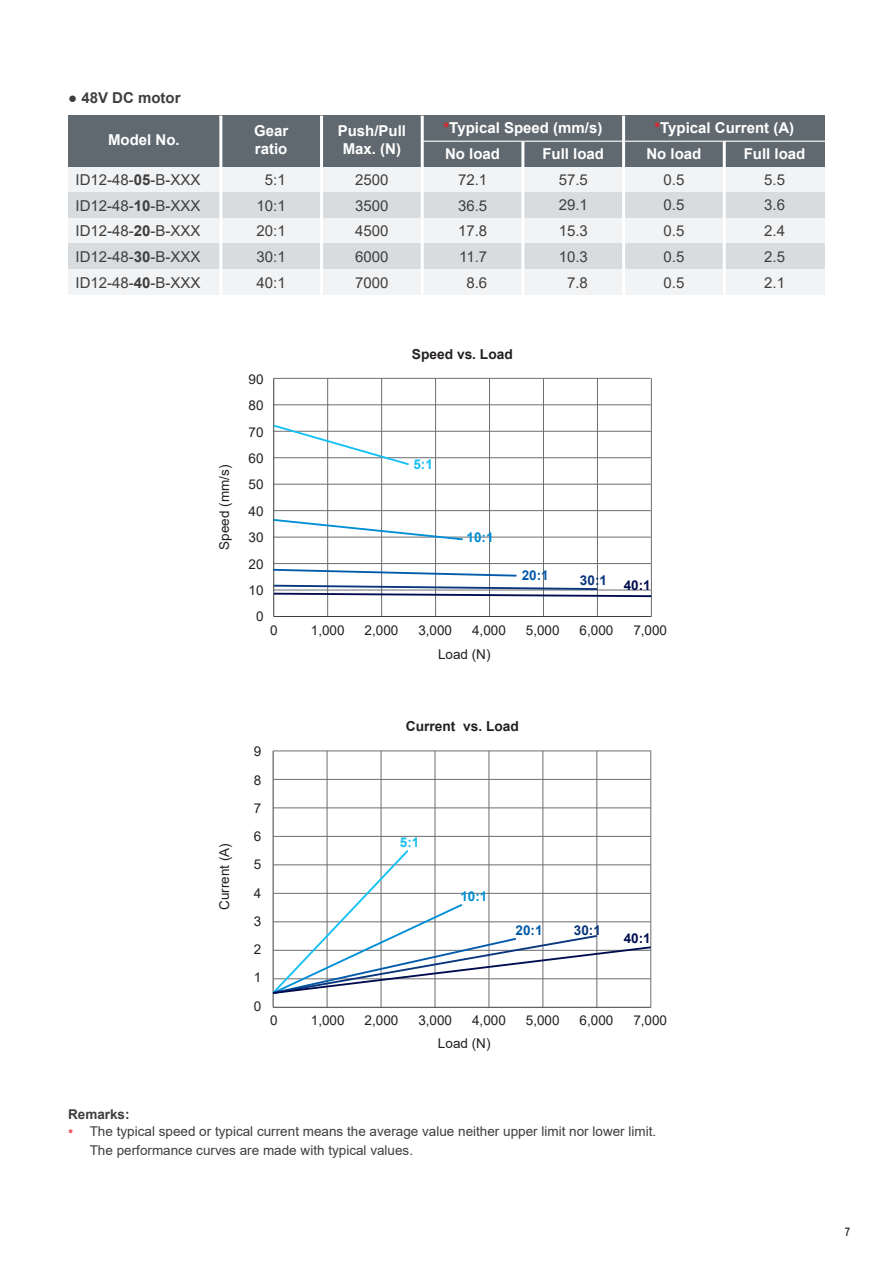
<style>
.page{position:relative;width:893px;height:1263px;background:#fff}
.page>*{position:absolute;margin:0;border:0;box-sizing:border-box;transform-origin:0 0}
.t1{font:15px/25.5px "Arial";color:#3e3e3f}
.t2{font:700 15px/18px "Arial";color:#fff}
.t3{font:700 15px "Arial";color:#3e3e3f}
.t4{font:700 13.8px "Arial";color:#231f20}
.t5{font:13.5px/17px "Arial";color:#3e3e3f}
.t6{font:13.5px/26.4px "Arial";color:#231f20;text-align:justify}
.t7{font:700 13.5px "Arial";color:#008fd5}
.t8{font:700 13.5px "Arial";color:#015aaa}
.t9{font:700 13.5px "Arial";color:#010d4f}
.t10{font:700 13.5px "Arial";color:#08357c}
.t11{font:700 13.5px "Arial";color:#15c0f2}
.t12{font:700 12px "Arial Narrow";color:#3e3e3f}
.s1{font-weight:700}
.s2{color:#ee1d23}
</style>
<div class="page">
<hr style="left:327px;top:751px;width:1px;height:256px;background:#6c6d70">
<hr style="left:273px;top:751px;width:1px;height:256px;background:#3e3e3f">
<hr style="left:381px;top:751px;width:1px;height:256px;background:#6c6d70">
<hr style="left:489px;top:751px;width:1px;height:256px;background:#6c6d70">
<hr style="left:435px;top:751px;width:1px;height:256px;background:#6c6d70">
<hr style="left:543px;top:751px;width:1px;height:256px;background:#6c6d70">
<hr style="left:650px;top:751px;width:1px;height:256px;background:#6c6d70">
<hr style="left:597px;top:751px;width:1px;height:256px;background:#6c6d70">
<hr style="left:273px;top:751px;width:378px;height:1px;background:#6c6d70">
<hr style="left:273px;top:808px;width:378px;height:1px;background:#6c6d70">
<hr style="left:273px;top:836px;width:378px;height:1px;background:#6c6d70">
<hr style="left:273px;top:1007px;width:378px;height:1px;background:#3e3e3f">
<hr style="left:273px;top:779px;width:378px;height:1px;background:#6c6d70">
<hr style="left:274px;top:405px;width:377px;height:1px;background:#6c6d70">
<hr style="left:274px;top:431px;width:377px;height:1px;background:#6c6d70">
<hr style="left:274px;top:457px;width:377px;height:1px;background:#6c6d70">
<hr style="left:274px;top:484px;width:377px;height:1px;background:#6c6d70">
<hr style="left:274px;top:537px;width:377px;height:1px;background:#6c6d70">
<hr style="left:274px;top:563px;width:377px;height:1px;background:#6c6d70">
<hr style="left:327px;top:378px;width:1px;height:238px;background:#6c6d70">
<hr style="left:381px;top:378px;width:1px;height:238px;background:#6c6d70">
<hr style="left:489px;top:378px;width:1px;height:238px;background:#6c6d70">
<hr style="left:543px;top:378px;width:1px;height:238px;background:#6c6d70">
<hr style="left:435px;top:378px;width:1px;height:238px;background:#6c6d70">
<hr style="left:597px;top:378px;width:1px;height:238px;background:#6c6d70">
<hr style="left:651px;top:378px;width:1px;height:238px;background:#6c6d70">
<hr style="left:273px;top:378px;width:1px;height:238px;background:#3e3e3f">
<hr style="left:274px;top:378px;width:377px;height:1px;background:#6c6d70">
<hr style="left:274px;top:616px;width:377px;height:1px;background:#3e3e3f">
<hr style="left:274px;top:510px;width:377px;height:1px;background:#6c6d70">
<svg style="left:273px;top:423px;width:138px;height:44px"></svg>
<svg style="left:273px;top:518px;width:192px;height:23px"></svg>
<svg style="left:273px;top:568px;width:244px;height:10px"></svg>
<svg style="left:273px;top:584px;width:379px;height:14px"></svg>
<svg style="left:272px;top:848px;width:380px;height:148px"></svg>
<div style="left:68px;top:166px;width:757px;height:129px;background:#f2f3f4"></div>
<div style="left:68px;top:192px;width:757px;height:26px;background:#d9dcde"></div>
<div style="left:68px;top:116px;width:757px;height:51px;background:#5f696f"></div>
<hr style="left:422px;top:141px;width:403px;height:1px;background:#fff">
<div style="left:68px;top:243px;width:757px;height:26px;background:#d9dcde"></div>
<hr style="left:219px;top:116px;width:3px;height:179px;background:#fff">
<hr style="left:723px;top:141px;width:3px;height:154px;background:#fff">
<hr style="left:622px;top:116px;width:3px;height:181px;background:#fff">
<hr style="left:521px;top:142px;width:3px;height:153px;background:#fff">
<hr style="left:421px;top:116px;width:3px;height:179px;background:#fff">
<hr style="left:320px;top:116px;width:3px;height:181px;background:#fff">
<p class="t3" style="left:68px;top:87px;width:114px">● 48V DC motor</p>
<p class="t2" style="left:108px;top:131px;width:73px">Model No.</p>
<p class="t2" style="left:254px;top:122px;width:36px">Gear ratio</p>
<p class="t1" style="left:76px;top:167px;width:127px">ID12-48-<span class="s1">05</span>-B-XXX</p>
<p class="t1" style="left:76px;top:192px;width:127px">ID12-48-<span class="s1">10</span>-B-XXX<br>ID12-48-<span class="s1">20</span>-B-XXX</p>
<p class="t1" style="left:265px;top:167px;width:22px">5:1</p>
<p class="t1" style="left:257px;top:192px;width:31px">10:1<br>20:1</p>
<p class="t2" style="left:338px;top:122px;width:70px;text-align:center">Push/Pull<br>Max. (N)</p>
<p class="t1" style="left:355px;top:167px;width:35px">2500</p>
<p class="t1" style="left:355px;top:192px;width:35px">3500<br>4500</p>
<p class="t2" style="left:443px;top:119px;width:160px"><span class="s2">*</span>Typical Speed (mm/s)</p>
<p class="t2" style="left:654px;top:119px;width:141px"><span class="s2">*</span>Typical Current (A)</p>
<p class="t2" style="left:445px;top:145px;width:57px">No load</p>
<p class="t2" style="left:542px;top:145px;width:63px">Full load</p>
<p class="t1" style="left:559px;top:192px;width:31px">29.1<br>15.3</p>
<p class="t1" style="left:458px;top:167px;width:31px">72.1</p>
<p class="t1" style="left:559px;top:167px;width:31px">57.5</p>
<p class="t1" style="left:458px;top:192px;width:31px">36.5<br>17.8</p>
<p class="t2" style="left:646px;top:145px;width:57px">No load</p>
<p class="t1" style="left:663px;top:167px;width:22px">0.5</p>
<p class="t1" style="left:663px;top:192px;width:22px">0.5<br>0.5</p>
<p class="t2" style="left:744px;top:145px;width:63px">Full load</p>
<p class="t1" style="left:764px;top:192px;width:22px">3.6<br>2.4</p>
<p class="t1" style="left:764px;top:167px;width:22px">5.5</p>
<p class="t1" style="left:76px;top:244px;width:127px">ID12-48-<span class="s1">30</span>-B-XXX</p>
<p class="t1" style="left:257px;top:244px;width:31px">30:1</p>
<p class="t1" style="left:355px;top:244px;width:35px">6000</p>
<p class="t1" style="left:459px;top:244px;width:30px">11.7</p>
<p class="t1" style="left:559px;top:244px;width:31px">10.3</p>
<p class="t1" style="left:663px;top:244px;width:22px">0.5</p>
<p class="t1" style="left:764px;top:244px;width:22px">2.5</p>
<p class="t1" style="left:76px;top:269px;width:127px">ID12-48-<span class="s1">40</span>-B-XXX</p>
<p class="t1" style="left:257px;top:269px;width:31px">40:1</p>
<p class="t1" style="left:355px;top:269px;width:35px">7000</p>
<p class="t1" style="left:466px;top:269px;width:22px">8.6</p>
<p class="t1" style="left:567px;top:269px;width:22px">7.8</p>
<p class="t1" style="left:663px;top:269px;width:22px">0.5</p>
<p class="t1" style="left:764px;top:269px;width:22px">2.1</p>
<p class="t4" style="left:412px;top:344px;width:102px">Speed vs. Load</p>
<p class="t6" style="left:249px;top:366px;width:17px">90</p>
<p class="t6" style="left:249px;top:392px;width:17px">80</p>
<p class="t6" style="left:211px;top:550px;width:86px;rotate:-90deg">Speed (mm/s)</p>
<p class="t6" style="left:249px;top:419px;width:17px;text-align:center">70<br>60<br>50<br>40<br>30<br>20<br>10<br>0</p>
<p class="t11" style="left:413px;top:455px;width:21px">5:1</p>
<p class="t7" style="left:466px;top:528px;width:29px">10:1</p>
<p class="t8" style="left:522px;top:566px;width:29px">20:1</p>
<p class="t10" style="left:580px;top:571px;width:29px">30:1</p>
<p class="t9" style="left:624px;top:576px;width:29px">40:1</p>
<p class="t6" style="left:270px;top:617px;width:9px">0</p>
<p class="t6" style="left:311px;top:617px;width:35px">1,000</p>
<p class="t6" style="left:365px;top:617px;width:35px">2,000</p>
<p class="t6" style="left:418px;top:617px;width:35px">3,000</p>
<p class="t6" style="left:472px;top:617px;width:35px">4,000</p>
<p class="t6" style="left:526px;top:617px;width:35px">5,000</p>
<p class="t6" style="left:580px;top:617px;width:35px">6,000</p>
<p class="t6" style="left:633px;top:617px;width:35px">7,000</p>
<p class="t6" style="left:438px;top:641px;width:54px">Load (N)</p>
<p class="t6" style="left:211px;top:910px;width:68px;rotate:-90deg">Current (A)</p>
<p class="t6" style="left:254px;top:737px;width:9px;line-height:28.2px">9<br>8<br>7<br>6<br>5<br>4</p>
<p class="t6" style="left:254px;top:908px;width:9px">3</p>
<p class="t6" style="left:254px;top:935px;width:9px;line-height:28.5px">2<br>1<br>0</p>
<p class="t4" style="left:406px;top:717px;width:115px">Current vs. Load</p>
<p class="t11" style="left:400px;top:832px;width:21px">5:1</p>
<p class="t7" style="left:460px;top:887px;width:29px">10:1</p>
<p class="t8" style="left:516px;top:920px;width:29px">20:1</p>
<p class="t10" style="left:574px;top:920px;width:29px">30:1</p>
<p class="t9" style="left:624px;top:929px;width:29px">40:1</p>
<p class="t6" style="left:270px;top:1007px;width:9px">0</p>
<p class="t6" style="left:311px;top:1007px;width:35px">1,000</p>
<p class="t6" style="left:365px;top:1007px;width:35px">2,000</p>
<p class="t6" style="left:418px;top:1007px;width:35px">3,000</p>
<p class="t6" style="left:472px;top:1007px;width:35px">4,000</p>
<p class="t6" style="left:526px;top:1007px;width:35px">5,000</p>
<p class="t6" style="left:580px;top:1007px;width:35px">6,000</p>
<p class="t6" style="left:633px;top:1007px;width:35px">7,000</p>
<p class="t6" style="left:438px;top:1030px;width:54px">Load (N)</p>
<p class="t5" style="left:68px;top:1106px;width:590px"><span class="s1">Remarks:<br></span><span class="s2">*</span> The typical speed or typical current means the average value neither upper limit nor lower limit.</p>
<p class="t5" style="left:90px;top:1142px;width:325px">The performance curves are made with typical values.</p>
<p class="t12" style="left:845px;top:1223px;width:7px">7</p>
</div>
